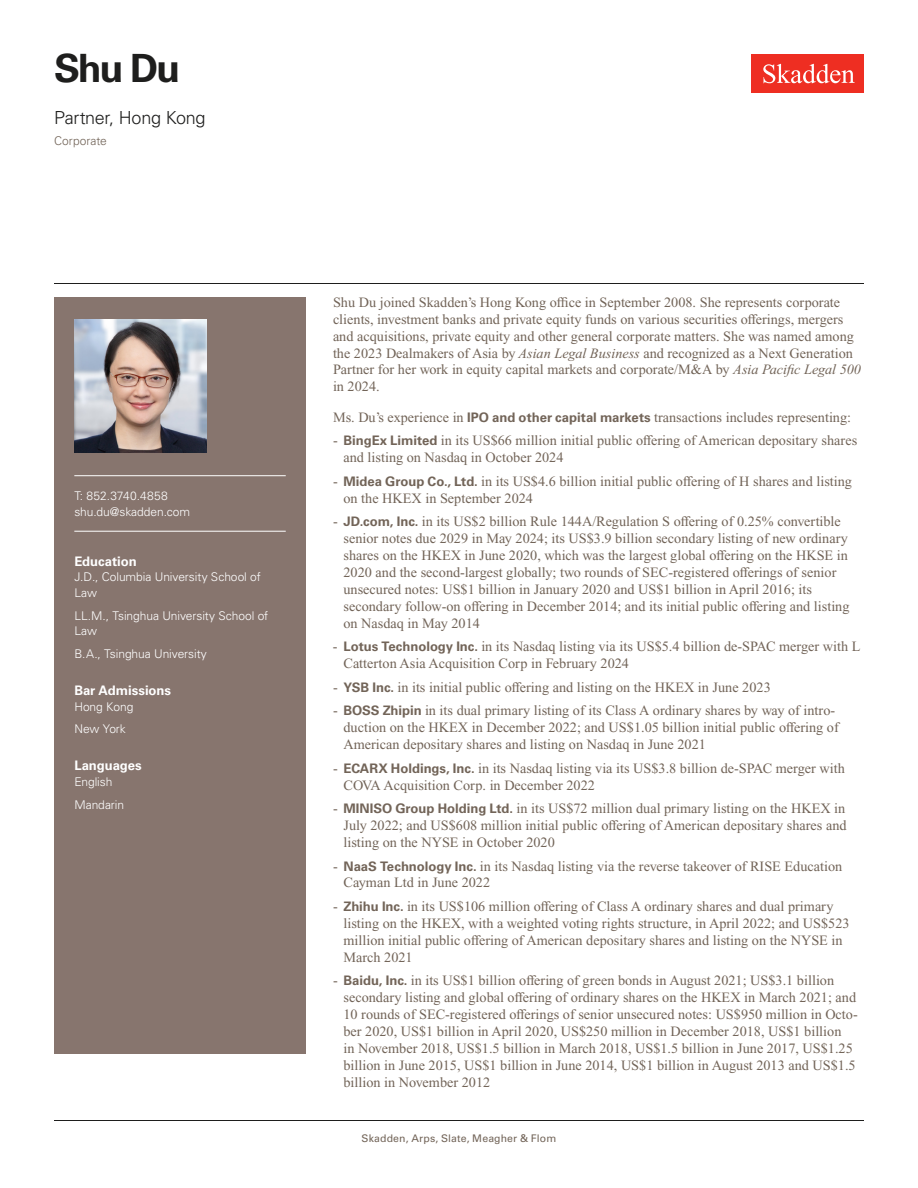
<style>
.page{position:relative;width:918px;height:1188px;background:#fff}
.page>*{position:absolute;margin:0;border:0;box-sizing:border-box;transform-origin:0 0}
.Name{font:700 39px "Univers LT Std";color:#1e1e1d}
.Title_and_Office{font:300 18px "Univers LT Std";letter-spacing:-.02em;color:#1e1e1d}
.Main_Body_Bulleted{font:14.25px/16.8px "Times New Roman PS Std";color:#726458}
.Main_Body{font:14.25px/16.8px "Times New Roman PS Std";color:#726458}
.Bar_Admission_Education{font:700 13.2px "Univers LT Std";letter-spacing:-.005em;color:#fff}
.Sidebar_text{font:300 12px/15.8px "Univers LT Std";letter-spacing:-.005em;color:#fff}
.Email{font:300 12px "Univers LT Std";letter-spacing:-.005em;color:#fff}
.Phone_Number{font:300 12px "Univers LT Std";letter-spacing:.025em;color:#fff}
.Practice{font:300 12px "Univers LT Std";color:#726458}
.Folio{font:10.5px "Univers LT Std";letter-spacing:.01em;color:#726458}
.s1{font-style:italic}
.s2{font-family:"Univers LT Std";font-weight:700;font-size:13.2px}
</style>
<div class="page">
<div style="left:752px;top:54px;width:112px;height:39px;background:#ee2e22"></div>
<svg style="left:763px;top:64px;width:92px;height:19px"></svg>
<div style="left:54px;top:297px;width:252px;height:756px;background:#87756e"></div>
<hr style="left:74px;top:475px;width:212px;height:1px;background:#fff">
<hr style="left:74px;top:531px;width:212px;height:1px;background:#fff">
<img style="left:74px;top:320px;width:132px;height:132px">
<hr style="left:54px;top:1120px;width:810px;height:1px;background:#1e1e1d">
<hr style="left:54px;top:283px;width:810px;height:1px;background:#1e1e1d">
<h1 class="Name" style="left:54px;top:46px;width:128px">Shu Du</h1>
<h2 class="Title_and_Office" style="left:54px;top:107px;width:153px">Partner, Hong Kong</h2>
<h3 class="Practice" style="left:54px;top:134px;width:54px">Corporate</h3>
<p class="Phone_Number" style="left:74px;top:489px;width:95px">T: 852.3740.4858</p>
<p class="Email" style="left:74px;top:504px;width:117px">shu.du@skadden.com</p>
<h4 class="Bar_Admission_Education" style="left:74px;top:553px;width:64px">Education</h4>
<p class="Sidebar_text" style="left:74px;top:569px;width:188px">J.D., Columbia University School of<br>Law</p>
<p class="Sidebar_text" style="left:74px;top:608px;width:195px">LL.M., Tsinghua University School of<br>Law</p>
<p class="Sidebar_text" style="left:74px;top:646px;width:134px">B.A., Tsinghua University</p>
<h4 class="Bar_Admission_Education" style="left:74px;top:683px;width:98px">Bar Admissions</h4>
<p class="Sidebar_text" style="left:74px;top:699px;width:61px">Hong Kong</p>
<p class="Sidebar_text" style="left:74px;top:721px;width:53px">New York</p>
<h4 class="Bar_Admission_Education" style="left:74px;top:758px;width:69px">Languages</h4>
<p class="Sidebar_text" style="left:74px;top:774px;width:40px">English</p>
<p class="Sidebar_text" style="left:74px;top:797px;width:51px">Mandarin</p>
<p class="Main_Body" style="left:333px;top:294px;width:530px">Shu Du joined Skadden’s Hong Kong office in September 2008. She represents corporate clients, investment banks and private equity funds on various securities offerings, mergers and acquisitions, private equity and other general corporate matters. She was named among the 2023 Dealmakers of Asia by <span class="s1">Asian Legal Business</span> and recognized as a Next Generation Partner for her work in equity capital markets and corporate/M&amp;A by <span class="s1">Asia Pacific Legal 500 </span>in 2024.</p>
<p class="Main_Body" style="left:333px;top:409px;width:520px">Ms. Du’s experience in <span class="s2">IPO and other capital markets</span> transactions includes representing:</p>
<p class="Main_Body_Bulleted" style="left:344px;top:432px;width:515px;text-indent:-10px">- <span class="s2">BingEx Limited</span> in its US$66 million initial public offering of American depositary shares and listing on Nasdaq in October 2024</p>
<p class="Main_Body_Bulleted" style="left:344px;top:473px;width:510px;text-indent:-10px">- <span class="s2">Midea Group Co., Ltd.</span> in its US$4.6 billion initial public offering of H shares and listing on the HKEX in September 2024</p>
<p class="Main_Body_Bulleted" style="left:344px;top:513px;width:508px;text-indent:-10px">- <span class="s2">JD.com, Inc.</span> in its US$2 billion Rule 144A/Regulation S offering of 0.25% convertible senior notes due 2029 in May 2024; its US$3.9 billion secondary listing of new ordinary shares on the HKEX in June 2020, which was the largest global offering on the HKSE in 2020 and the second-largest globally; two rounds of SEC-registered offerings of senior unsecured notes: US$1 billion in January 2020 and US$1 billion in April 2016; its secondary follow-on offering in December 2014; and its initial public offering and listing on Nasdaq in May 2014</p>
<p class="Main_Body_Bulleted" style="left:343px;top:638px;width:518px;text-indent:-10px">- <span class="s2">Lotus Technology Inc.</span> in its Nasdaq listing via its US$5.4 billion de-SPAC merger with L<br>Catterton Asia Acquisition Corp in February 2024</p>
<p class="Main_Body_Bulleted" style="left:333px;top:679px;width:439px">- <span class="s2">YSB Inc.</span> in its initial public offering and listing on the HKEX in June 2023</p>
<p class="Main_Body_Bulleted" style="left:344px;top:702px;width:497px;text-indent:-10px">- <span class="s2">BOSS Zhipin</span> in its dual primary listing of its Class A ordinary shares by way of intro&shy;duction on the HKEX in December 2022; and US$1.05 billion initial public offering of<br>American depositary shares and listing on Nasdaq in June 2021</p>
<p class="Main_Body_Bulleted" style="left:344px;top:760px;width:503px;text-indent:-10px">- <span class="s2">ECARX Holdings, Inc.</span> in its Nasdaq listing via its US$3.8 billion de-SPAC merger with<br>COVA Acquisition Corp. in December 2022</p>
<p class="Main_Body_Bulleted" style="left:344px;top:800px;width:505px;text-align:justify;text-indent:-10px">- <span class="s2">MINISO Group Holding Ltd.</span> in its US$72 million dual primary listing on the HKEX in July 2022; and US$608 million initial public offering of American depositary shares and listing on the NYSE in October 2020</p>
<p class="Main_Body_Bulleted" style="left:344px;top:857px;width:500px;text-indent:-10px">- <span class="s2">NaaS Technology Inc.</span> in its Nasdaq listing via the reverse takeover of RISE Education<br>Cayman Ltd in June 2022</p>
<p class="Main_Body_Bulleted" style="left:344px;top:898px;width:508px;text-indent:-10px">- <span class="s2">Zhihu Inc.</span> in its US$106 million offering of Class A ordinary shares and dual primary listing on the HKEX, with a weighted voting rights structure, in April 2022; and US$523 million initial public offering of American depositary shares and listing on the NYSE in March 2021</p>
<p class="Main_Body_Bulleted" style="left:344px;top:972px;width:516px;text-indent:-10px">- <span class="s2">Baidu, Inc.</span> in its US$1 billion offering of green bonds in August 2021; US$3.1 billion secondary listing and global offering of ordinary shares on the HKEX in March 2021; and 10 rounds of SEC-registered offerings of senior unsecured notes: US$950 million in Octo&shy;ber 2020, US$1 billion in April 2020, US$250 million in December 2018, US$1 billion<br>in November 2018, US$1.5 billion in March 2018, US$1.5 billion in June 2017, US$1.25 billion in June 2015, US$1 billion in June 2014, US$1 billion in August 2013 and US$1.5 billion in November 2012</p>
<p class="Folio" style="left:362px;top:1132px;width:196px">Skadden, Arps, Slate, Meagher &amp; Flom</p>
</div>
